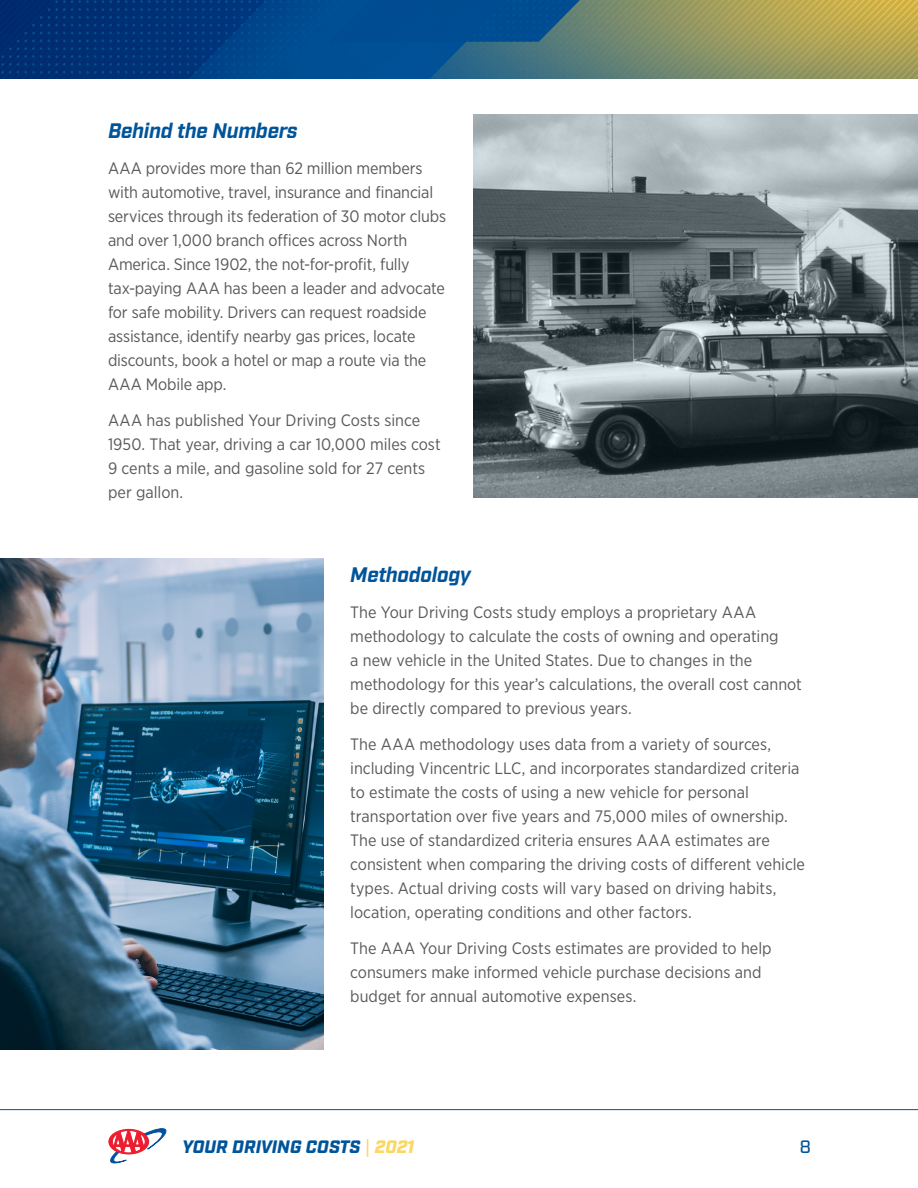
<style>
.page{position:relative;width:918px;height:1188px;background:#fff}
.page>*{position:absolute;margin:0;border:0;box-sizing:border-box;transform-origin:0 0}
.t1{font:italic 700 21px "Industry";letter-spacing:-.015em;color:#00549a}
.t2{font:italic 900 18px "Industry";color:#00549a}
.t3{font:500 18px "Industry";color:#00549a}
.t4{font:16.5px/24px "Gotham Narrow";letter-spacing:-.005em;color:#58595b}
.s1{font-weight:500;font-style:normal;color:#fbd763}
.s2{color:#fbd763}
</style>
<div class="page">
<svg style="left:109px;top:1128px;width:58px;height:36px"></svg>
<hr style="left:0;top:1109px;width:918px;height:1px;background:#00549a">
<img style="left:0;top:0;width:918px;height:78px">
<img style="left:473px;top:114px;width:445px;height:383px">
<img style="left:0;top:559px;width:323px;height:490px">
<p class="t1" style="left:108px;top:118px;width:191px">Behind the Numbers</p>
<p class="t4" style="left:108px;top:156px;width:340px">AAA provides more than 62 million members with automotive, travel, insurance and financial services through its federation of 30 motor clubs and over 1,000 branch offices across North America. Since 1902, the not-for-profit, fully tax-paying AAA has been a leader and advocate for safe mobility. Drivers can request roadside assistance, identify nearby gas prices, locate discounts, book a hotel or map a route via the AAA Mobile app.</p>
<p class="t4" style="left:108px;top:408px;width:334px">AAA has published Your Driving Costs since 1950. That year, driving a car 10,000 miles cost 9 cents a mile, and gasoline sold for 27 cents per gallon.</p>
<p class="t1" style="left:350px;top:562px;width:122px">Methodology</p>
<p class="t4" style="left:350px;top:600px;width:453px">The Your Driving Costs study employs a proprietary AAA methodology to calculate the costs of owning and operating<br>a new vehicle in the United States. Due to changes in the methodology for this year’s calculations, the overall cost cannot be directly compared to previous years.</p>
<p class="t4" style="left:350px;top:732px;width:456px">The AAA methodology uses data from a variety of sources, including Vincentric LLC, and incorporates standardized criteria to estimate the costs of using a new vehicle for personal transportation over five years and 75,000 miles of ownership.<br>The use of standardized criteria ensures AAA estimates are consistent when comparing the driving costs of different vehicle types. Actual driving costs will vary based on driving habits, location, operating conditions and other factors.</p>
<p class="t4" style="left:350px;top:936px;width:423px">The AAA Your Driving Costs estimates are provided to help consumers make informed vehicle purchase decisions and budget for annual automotive expenses.</p>
<p class="t2" style="left:182px;top:1136px;width:234px">YOUR DRIVING COSTS <span class="s1">|</span> <span class="s2">2021</span></p>
<p class="t3" style="left:800px;top:1136px;width:13px">8</p>
</div>
